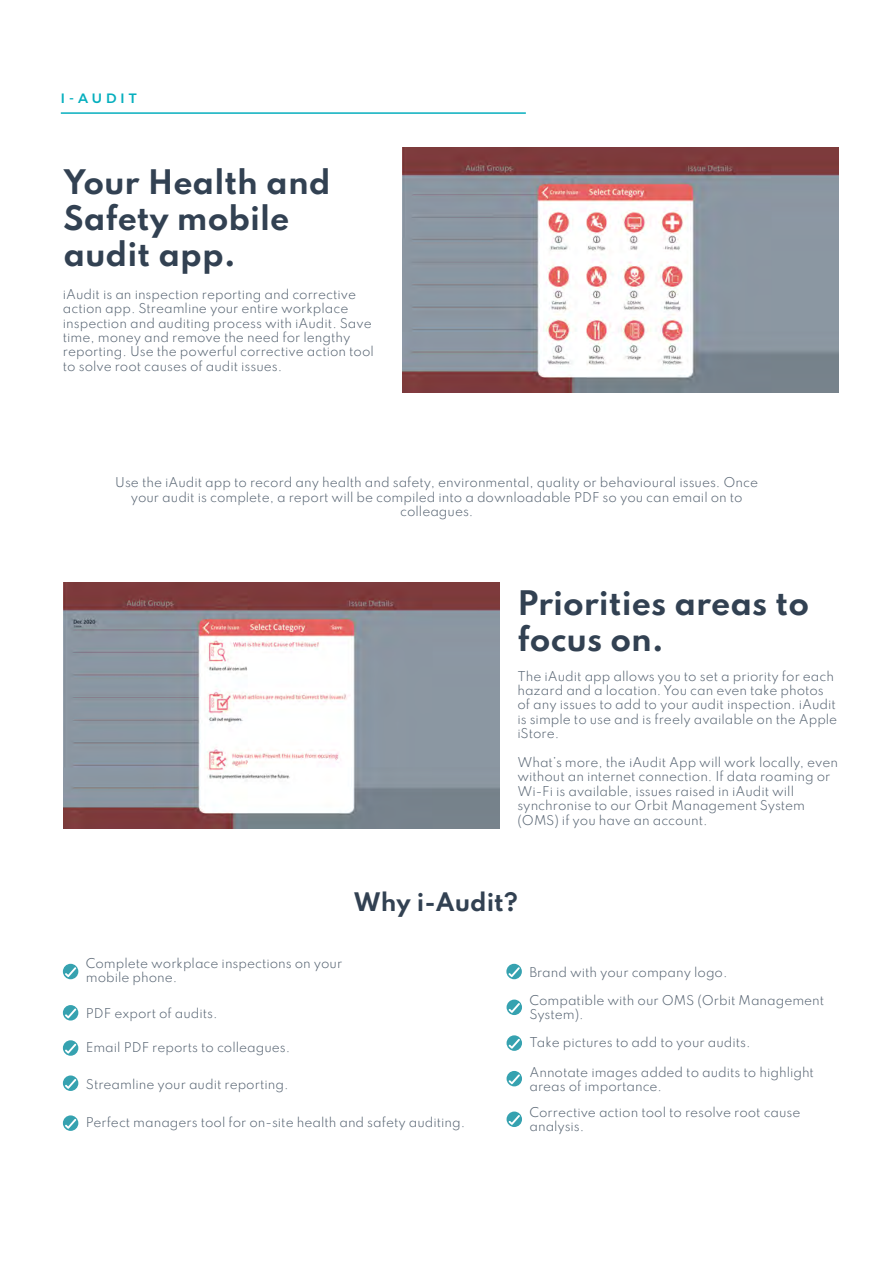
<style>
.page{position:relative;width:893px;height:1263px;background:#fff}
.page>*{position:absolute;margin:0;border:0;box-sizing:border-box;transform-origin:0 0}
.t1{font:100 30px/36px "Spartan";color:#324152}
.t2{font:100 22.65px "Spartan";color:#324152}
.t3{font:500 13.5px "Montserrat";letter-spacing:.3em;color:#06afbe}
.t4{font:100 12px/14.4px "Spartan";color:#586573}
</style>
<div class="page">
<hr style="left:61px;top:112px;width:465px;height:2px;background:#06afbe">
<div style="left:63px;top:964px;width:15px;height:15px;background:#36a2b0;border-radius:50%"></div>
<svg style="left:65px;top:967px;width:11px;height:10px"></svg>
<svg style="left:63px;top:1005px;width:15px;height:15px"></svg>
<svg style="left:65px;top:1008px;width:11px;height:10px"></svg>
<svg style="left:63px;top:1040px;width:15px;height:16px"></svg>
<svg style="left:65px;top:1044px;width:11px;height:9px"></svg>
<svg style="left:63px;top:1075px;width:15px;height:16px"></svg>
<svg style="left:65px;top:1079px;width:11px;height:10px"></svg>
<svg style="left:63px;top:1115px;width:15px;height:16px"></svg>
<svg style="left:65px;top:1119px;width:11px;height:10px"></svg>
<svg style="left:506px;top:964px;width:16px;height:15px"></svg>
<svg style="left:508px;top:967px;width:12px;height:10px"></svg>
<svg style="left:507px;top:999px;width:15px;height:16px"></svg>
<svg style="left:509px;top:1003px;width:11px;height:10px"></svg>
<svg style="left:507px;top:1035px;width:15px;height:16px"></svg>
<svg style="left:509px;top:1039px;width:11px;height:10px"></svg>
<div style="left:507px;top:1071px;width:15px;height:15px;background:#36a2b0;border-radius:50%"></div>
<svg style="left:509px;top:1074px;width:11px;height:10px"></svg>
<svg style="left:507px;top:1111px;width:15px;height:16px"></svg>
<svg style="left:509px;top:1115px;width:11px;height:10px"></svg>
<img style="left:403px;top:148px;width:436px;height:245px">
<img style="left:64px;top:583px;width:436px;height:245px">
<p class="t3" style="left:61px;top:87px;width:77px">I-AUDIT</p>
<h1 class="t1" style="left:63px;top:163px;width:269px">Your Health and<br>Safety mobile audit app.</h1>
<p class="t4" style="left:63px;top:286px;width:312px">iAudit is an inspection reporting and corrective action app. Streamline your entire workplace inspection and auditing process with iAudit. Save time, money and remove the need for lengthy reporting. Use the powerful corrective action tool to solve root causes of audit issues.</p>
<p class="t4" style="left:115px;top:475px;width:644px;text-align:center">Use the iAudit app to record any health and safety, environmental, quality or behavioural issues. Once your audit is complete, a report will be compiled into a downloadable PDF so you can email on to colleagues.</p>
<h1 class="t1" style="left:518px;top:584px;width:293px">Priorities areas to focus on.</h1>
<p class="t4" style="left:517px;top:668px;width:321px">The iAudit app allows you to set a priority for each hazard and a location. You can even take photos of any issues to add to your audit inspection. iAudit is simple to use and is freely available on the Apple iStore.</p>
<p class="t4" style="left:517px;top:755px;width:322px">What’s more, the iAudit App will work locally, even without an internet connection. If data roaming or Wi-Fi is available, issues raised in iAudit will synchronise to our Orbit Management System (OMS) if you have an account.</p>
<h2 class="t2" style="left:354px;top:885px;width:165px">Why i-Audit?</h2>
<p class="t4" style="left:86px;top:956px;width:258px">Complete workplace inspections on your mobile phone.</p>
<p class="t4" style="left:86px;top:1005px;width:133px">PDF export of audits.</p>
<p class="t4" style="left:86px;top:1039px;width:206px">Email PDF reports to colleagues.</p>
<p class="t4" style="left:86px;top:1077px;width:204px">Streamline your audit reporting.</p>
<p class="t4" style="left:86px;top:1115px;width:381px">Perfect managers tool for on-site health and safety auditing.</p>
<p class="t4" style="left:529px;top:964px;width:200px">Brand with your company logo.</p>
<p class="t4" style="left:529px;top:993px;width:296px">Compatible with our OMS (Orbit Management<br>System).</p>
<p class="t4" style="left:529px;top:1035px;width:223px">Take pictures to add to your audits.</p>
<p class="t4" style="left:529px;top:1064px;width:286px">Annotate images added to audits to highlight areas of importance.</p>
<p class="t4" style="left:529px;top:1104px;width:273px">Corrective action tool to resolve root cause analysis.</p>
</div>
